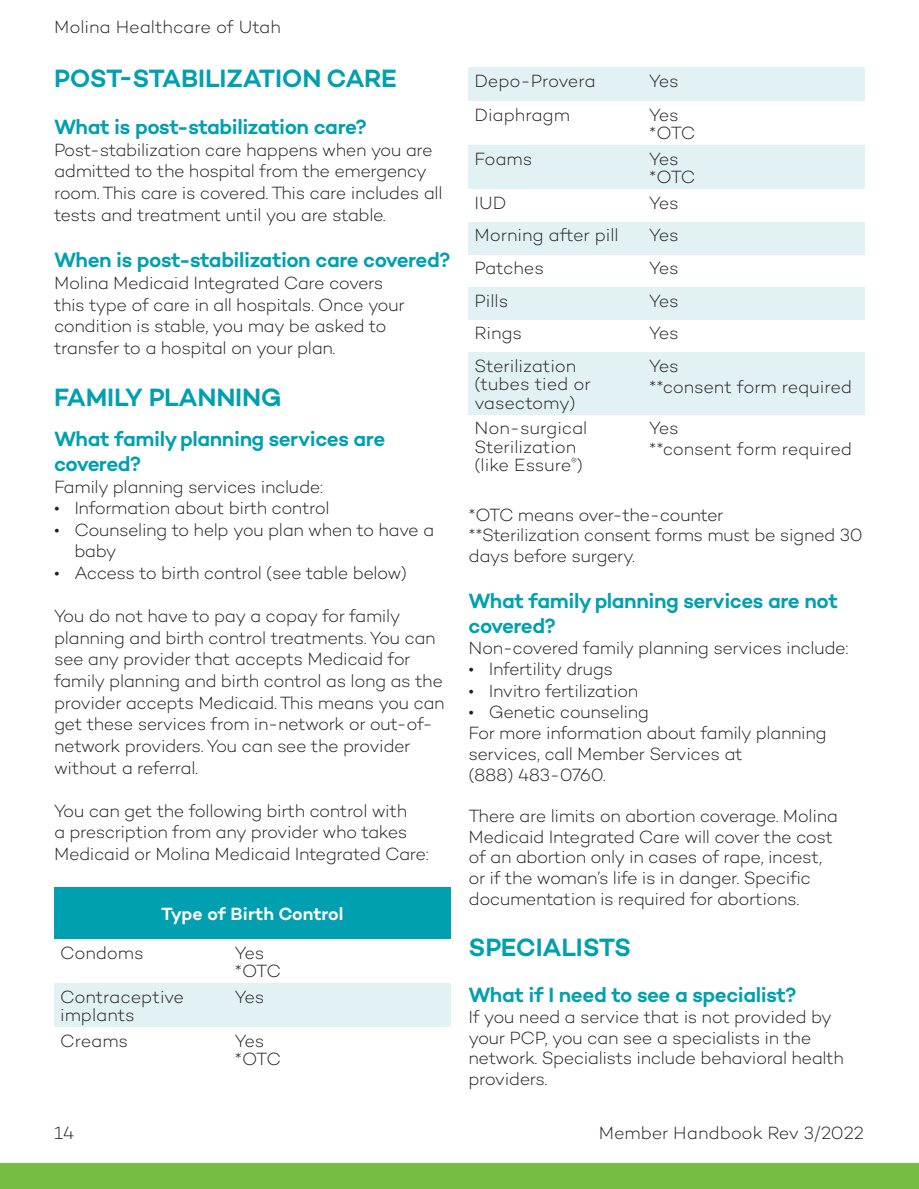
<style>
.page{position:relative;width:919px;height:1189px;background:#fff}
.page>*{position:absolute;margin:0;border:0;box-sizing:border-box;transform-origin:0 0}
.t1{font:600 25.5px "Campton";letter-spacing:-.01em;color:#00a0b0}
.t2{font:600 21px/25.2px "Campton";letter-spacing:-.02em;color:#00a0b0}
.t3{font:300 18px/21.6px "Campton";letter-spacing:-.025em;color:#231f20}
.t4{font:300 18px/18px "Campton";color:#231f20}
.t5{font:300 18px/18px "Campton";letter-spacing:-.005em;color:#231f20}
.t6{font:600 18px "Campton";letter-spacing:-.005em;color:#fff}
</style>
<div class="page">
<div style="left:0;top:1162px;width:918px;height:26px;background:#75bd43"></div>
<div style="left:54px;top:982px;width:175px;height:44px;background:#e1f1f4"></div>
<div style="left:229px;top:982px;width:221px;height:44px;background:#e1f1f4"></div>
<div style="left:468px;top:68px;width:175px;height:33px;background:#e1f1f4"></div>
<div style="left:643px;top:68px;width:221px;height:33px;background:#e1f1f4"></div>
<div style="left:468px;top:145px;width:175px;height:43px;background:#e1f1f4"></div>
<div style="left:643px;top:145px;width:221px;height:43px;background:#e1f1f4"></div>
<div style="left:468px;top:221px;width:175px;height:33px;background:#e1f1f4"></div>
<div style="left:643px;top:221px;width:221px;height:33px;background:#e1f1f4"></div>
<div style="left:468px;top:287px;width:175px;height:32px;background:#e1f1f4"></div>
<div style="left:643px;top:287px;width:221px;height:32px;background:#e1f1f4"></div>
<div style="left:468px;top:352px;width:175px;height:62px;background:#e1f1f4"></div>
<div style="left:643px;top:352px;width:221px;height:62px;background:#e1f1f4"></div>
<div style="left:54px;top:887px;width:396px;height:51px;background:#00a0b0"></div>
<p class="t4" style="left:54px;top:18px;width:228px">Molina Healthcare of Utah</p>
<h2 class="t1" style="left:54px;top:62px;width:344px">POST-STABILIZATION CARE</h2>
<h3 class="t2" style="left:54px;top:114px;width:314px">What is post-stabilization care?</h3>
<p class="t3" style="left:54px;top:138px;width:390px">Post-stabilization care happens when you are admitted to the hospital from the emergency room. This care is covered. This care includes all tests and treatment until you are stable.</p>
<h3 class="t2" style="left:54px;top:247px;width:398px">When is post-stabilization care covered?</h3>
<p class="t3" style="left:54px;top:272px;width:352px">Molina Medicaid Integrated Care covers this type of care in all hospitals. Once your condition is stable, you may be asked to transfer to a hospital on your plan.</p>
<h2 class="t1" style="left:54px;top:381px;width:229px">FAMILY PLANNING</h2>
<h3 class="t2" style="left:54px;top:425px;width:332px">What family planning services are covered?</h3>
<p class="t3" style="left:54px;top:475px;width:270px">Family planning services include:</p>
<p class="t3" style="left:54px;top:497px;width:277px">• Information about birth control</p>
<p class="t3" style="left:74px;top:518px;width:361px;text-indent:-20px">• Counseling to help you plan when to have a baby</p>
<p class="t3" style="left:54px;top:561px;width:354px">• Access to birth control (see table below)</p>
<p class="t3" style="left:54px;top:605px;width:392px">You do not have to pay a copay for family planning and birth control treatments. You can see any provider that accepts Medicaid for family planning and birth control as long as the provider accepts Medicaid. This means you can get these services from in-network or out-of&shy;network providers. You can see the provider without a referral.</p>
<p class="t3" style="left:54px;top:799px;width:376px">You can get the following birth control with<br>a prescription from any provider who takes<br>Medicaid or Molina Medicaid Integrated Care:</p>
<p class="t6" style="left:161px;top:902px;width:183px">Type of Birth Control</p>
<p class="t3" style="left:60px;top:941px;width:85px">Condoms</p>
<p class="t3" style="left:235px;top:943px;width:48px;line-height:18px">Yes *OTC</p>
<p class="t5" style="left:60px;top:987px;width:126px">Contraceptive implants</p>
<p class="t3" style="left:235px;top:985px;width:31px">Yes</p>
<p class="t3" style="left:60px;top:1029px;width:69px">Creams</p>
<p class="t3" style="left:235px;top:1030px;width:48px;line-height:18px">Yes *OTC</p>
<p class="t3" style="left:474px;top:70px;width:122px">Depo-Provera</p>
<p class="t3" style="left:649px;top:70px;width:31px">Yes</p>
<p class="t4" style="left:474px;top:105px;width:97px">Diaphragm</p>
<p class="t3" style="left:649px;top:105px;width:48px;line-height:18px">Yes *OTC</p>
<p class="t3" style="left:474px;top:147px;width:59px">Foams</p>
<p class="t3" style="left:649px;top:149px;width:48px;line-height:18px">Yes *OTC</p>
<p class="t3" style="left:474px;top:191px;width:33px">IUD</p>
<p class="t3" style="left:649px;top:191px;width:31px">Yes</p>
<p class="t4" style="left:474px;top:226px;width:146px">Morning after pill</p>
<p class="t3" style="left:649px;top:224px;width:31px">Yes</p>
<p class="t3" style="left:474px;top:257px;width:71px">Patches</p>
<p class="t3" style="left:649px;top:257px;width:31px">Yes</p>
<p class="t3" style="left:474px;top:290px;width:35px">Pills</p>
<p class="t3" style="left:649px;top:290px;width:31px">Yes</p>
<p class="t3" style="left:474px;top:322px;width:49px">Rings</p>
<p class="t3" style="left:649px;top:322px;width:31px">Yes</p>
<p class="t3" style="left:474px;top:357px;width:117px;line-height:18px">Sterilization (tubes tied or vasectomy)</p>
<p class="t3" style="left:649px;top:355px;width:204px;line-height:20.7px">Yes<br>**consent form required</p>
<p class="t4" style="left:474px;top:419px;width:114px">Non-surgical<br>Sterilization (like Essure<sup>®</sup>)</p>
<p class="t3" style="left:649px;top:417px;width:204px;line-height:20.7px">Yes<br>**consent form required</p>
<p class="t3" style="left:468px;top:503px;width:256px">*OTC means over-the-counter</p>
<p class="t3" style="left:468px;top:524px;width:395px;line-height:20.7px">**Sterilization consent forms must be signed 30 days before surgery.</p>
<h3 class="t2" style="left:468px;top:587px;width:371px">What family planning services are not covered?</h3>
<p class="t3" style="left:468px;top:636px;width:381px">Non-covered family planning services include:</p>
<p class="t3" style="left:468px;top:657px;width:146px">• Infertility drugs</p>
<p class="t3" style="left:468px;top:679px;width:171px">• Invitro fertilization</p>
<p class="t3" style="left:468px;top:701px;width:182px">• Genetic counseling</p>
<p class="t3" style="left:468px;top:722px;width:359px;line-height:20.7px">For more information about family planning services, call Member Services at<br>(888) 483-0760.</p>
<p class="t3" style="left:468px;top:805px;width:371px;line-height:20.7px">There are limits on abortion coverage. Molina Medicaid Integrated Care will cover the cost of an abortion only in cases of rape, incest, or if the woman’s life is in danger. Specific documentation is required for abortions.</p>
<h2 class="t1" style="left:468px;top:930px;width:164px">SPECIALISTS</h2>
<h3 class="t2" style="left:468px;top:981px;width:329px">What if I need to see a specialist?</h3>
<p class="t3" style="left:468px;top:1005px;width:376px;line-height:20.7px">If you need a service that is not provided by your PCP, you can see a specialists in the network. Specialists include behavioral health providers.</p>
<p class="t3" style="left:54px;top:1121px;width:22px">14</p>
<p class="t3" style="left:598px;top:1121px;width:266px">Member Handbook Rev 3/2022</p>
</div>
